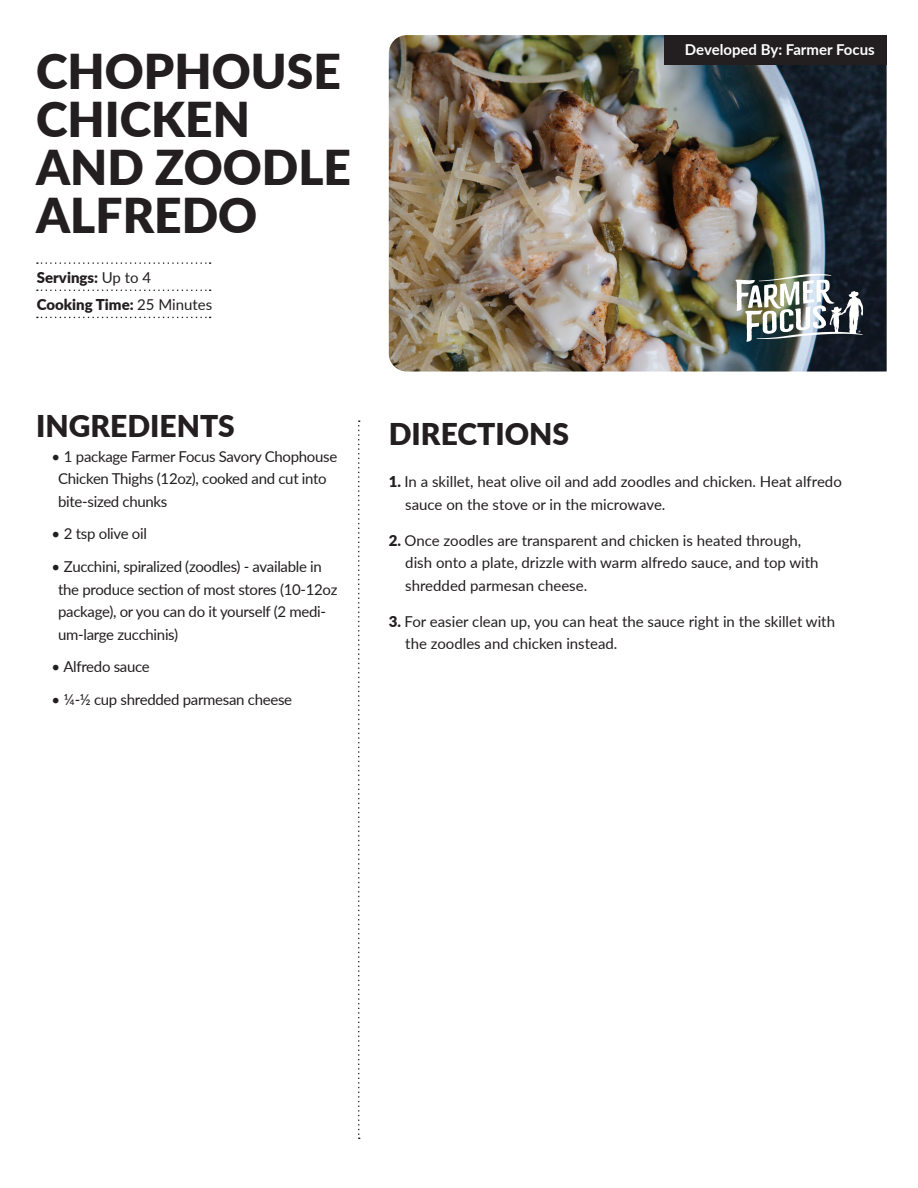
<style>
.page{position:relative;width:918px;height:1188px;background:#fff}
.page>*{position:absolute;margin:0;border:0;box-sizing:border-box;transform-origin:0 0}
.t1{font:900 48px/48px "Lato";color:#231f20}
.t2{font:900 30px "Lato";color:#231f20}
.t3{font:15px/22.5px "Lato";letter-spacing:-.015em;color:#231f20}
.t4{font:900 15px/27px "Lato";color:#231f20}
.t5{font:700 15px "Lato";color:#fff}
.s1{font-weight:400}
.s2{font-weight:900}
</style>
<div class="page">
<svg style="left:358px;top:420px;width:2px;height:719px"></svg>
<img style="left:389px;top:35px;width:498px;height:337px">
<svg style="left:37px;top:290px;width:174px;height:1px"></svg>
<svg style="left:37px;top:317px;width:174px;height:1px"></svg>
<svg style="left:37px;top:262px;width:174px;height:2px"></svg>
<img style="left:735px;top:274px;width:128px;height:68px">
<div style="left:664px;top:35px;width:223px;height:29px;background:#231f20"></div>
<h1 class="t1" style="left:36px;top:45px;width:316px">CHOPHOUSE<br>CHICKEN<br>AND ZOODLE<br>ALFREDO</h1>
<p class="t4" style="left:37px;top:263px;width:177px">Servings: <span class="s1">Up to 4<br></span>Cooking Time: <span class="s1">25 Minutes</span></p>
<p class="t5" style="left:685px;top:38px;width:191px">Developed By: Farmer Focus</p>
<h2 class="t2" style="left:36px;top:404px;width:200px">INGREDIENTS</h2>
<p class="t3" style="left:58px;top:444px;width:281px;text-indent:-7px">• 1 package Farmer Focus Savory Chophouse<br>Chicken Thighs (12oz), cooked and cut into bite-sized chunks</p>
<p class="t3" style="left:51px;top:522px;width:97px">• 2 tsp olive oil</p>
<p class="t3" style="left:58px;top:555px;width:281px;text-indent:-7px">• Zucchini, spiralized (zoodles) - available in the produce section of most stores (10-12oz package), or you can do it yourself (2 medi&shy;um-large zucchinis)</p>
<p class="t3" style="left:51px;top:655px;width:100px">• Alfredo sauce</p>
<p class="t3" style="left:51px;top:688px;width:242px">• ¼-½ cup shredded parmesan cheese</p>
<h2 class="t2" style="left:389px;top:412px;width:182px">DIRECTIONS</h2>
<p class="t3" style="left:405px;top:470px;width:438px;text-indent:-16px"><span class="s2">1.</span> In a skillet, heat olive oil and add zoodles and chicken. Heat alfredo sauce on the stove or in the microwave.</p>
<p class="t3" style="left:405px;top:528px;width:415px;text-indent:-16px"><span class="s2">2.</span> Once zoodles are transparent and chicken is heated through, dish onto a plate, drizzle with warm alfredo sauce, and top with shredded parmesan cheese.</p>
<p class="t3" style="left:405px;top:609px;width:431px;text-indent:-16px"><span class="s2">3.</span> For easier clean up, you can heat the sauce right in the skillet with the zoodles and chicken instead.</p>
</div>
